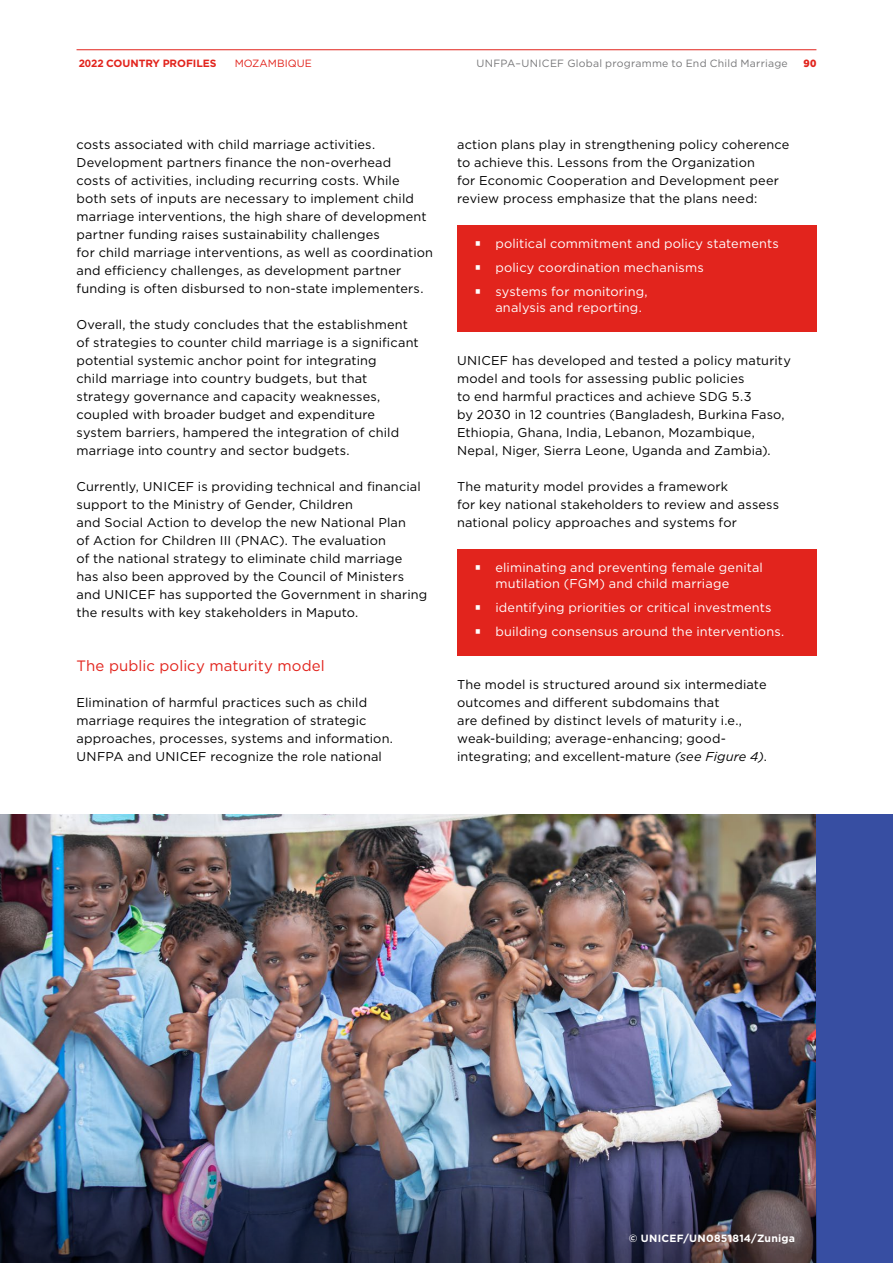
<style>
.page{position:relative;width:893px;height:1263px;background:#fff}
.page>*{position:absolute;margin:0;border:0;box-sizing:border-box;transform-origin:0 0}
.t1{font:15px "Gotham";letter-spacing:.005em;color:#e2241d}
.t2{font:12.75px/18px "Gotham";letter-spacing:.015em;color:#000}
.t3{font:12.75px/15.6px "Gotham";letter-spacing:.015em;color:#fff}
.t4{font:10.5px "Gotham";letter-spacing:.02em;color:#777779}
.t5{font:700 10.5px "Gotham";letter-spacing:.03em;color:#fff}
.t6{font:700 10.5px "Gotham";letter-spacing:-.005em;color:#e2241d}
.t7{font:10.5px "Gotham";color:#e2241d}
.t8{font:900 10.5px "Gotham";color:#e2241d}
.s1{font-family:"Lubalin Graph Std";font-weight:600}
.s2{font-style:italic}
</style>
<div class="page">
<hr style="left:77px;top:49px;width:739px;height:1px;background:#e2241d">
<div style="left:457px;top:225px;width:359px;height:42px;background:#e2241d"></div>
<div style="left:457px;top:249px;width:359px;height:43px;background:#e2241d"></div>
<div style="left:457px;top:273px;width:359px;height:58px;background:#e2241d"></div>
<div style="left:457px;top:549px;width:359px;height:58px;background:#e2241d"></div>
<div style="left:457px;top:589px;width:359px;height:42px;background:#e2241d"></div>
<div style="left:457px;top:613px;width:359px;height:42px;background:#e2241d"></div>
<img style="left:0;top:815px;width:816px;height:329px">
<div style="left:816px;top:815px;width:77px;height:448px;background:#374ea2"></div>
<img style="left:0;top:1144px;width:816px;height:119px">
<p class="t6" style="left:79px;top:56px;width:139px">2022 COUNTRY PROFILES</p>
<p class="t7" style="left:235px;top:56px;width:9px">mozambique</p>
<p class="t4" style="left:476px;top:56px;width:313px">UNFPA–UNICEF Global programme to End Child Marriage</p>
<p class="t8" style="left:803px;top:56px;width:14px">90</p>
<p class="t2" style="left:77px;top:135px;width:358px">costs associated with child marriage activities.<br>Development partners finance the non-overhead<br>costs of activities, including recurring costs. While<br>both sets of inputs are necessary to implement child marriage interventions, the high share of development partner funding raises sustainability challenges<br>for child marriage interventions, as well as coordination and efficiency challenges, as development partner funding is often disbursed to non-state implementers.</p>
<p class="t2" style="left:77px;top:315px;width:344px">Overall, the study concludes that the establishment of strategies to counter child marriage is a significant potential systemic anchor point for integrating<br>child marriage into country budgets, but that strategy governance and capacity weaknesses, coupled with broader budget and expenditure system barriers, hampered the integration of child marriage into country and sector budgets.</p>
<p class="t2" style="left:77px;top:477px;width:352px">Currently, UNICEF is providing technical and financial support to the Ministry of Gender, Children<br>and Social Action to develop the new National Plan<br>of Action for Children III (PNAC). The evaluation<br>of the national strategy to eliminate child marriage has also been approved by the Council of Ministers and UNICEF has supported the Government in sharing the results with key stakeholders in Maputo.</p>
<p class="t1" style="left:77px;top:656px;width:250px">The public policy maturity model</p>
<p class="t2" style="left:77px;top:693px;width:318px">Elimination of harmful practices such as child marriage requires the integration of strategic approaches, processes, systems and information.<br>UNFPA and UNICEF recognize the role national</p>
<p class="t2" style="left:457px;top:135px;width:334px">action plans play in strengthening policy coherence to achieve this. Lessons from the Organization<br>for Economic Cooperation and Development peer review process emphasize that the plans need:</p>
<p class="t3" style="left:474px;top:235px;width:306px"><span class="s1">•</span> political commitment and policy statements</p>
<p class="t3" style="left:474px;top:259px;width:231px"><span class="s1">•</span> policy coordination mechanisms</p>
<p class="t3" style="left:495px;top:284px;width:154px;text-indent:-21px"><span class="s1">•</span> systems for monitoring, analysis and reporting.</p>
<p class="t2" style="left:457px;top:351px;width:335px">UNICEF has developed and tested a policy maturity model and tools for assessing public policies<br>to end harmful practices and achieve SDG 5.3<br>by 2030 in 12 countries (Bangladesh, Burkina Faso, Ethiopia, Ghana, India, Lebanon, Mozambique, Nepal, Niger, Sierra Leone, Uganda and Zambia).</p>
<p class="t2" style="left:457px;top:477px;width:323px">The maturity model provides a framework<br>for key national stakeholders to review and assess national policy approaches and systems for</p>
<p class="t3" style="left:495px;top:559px;width:269px;text-indent:-21px"><span class="s1">•</span> eliminating and preventing female genital mutilation (FGM) and child marriage</p>
<p class="t3" style="left:474px;top:599px;width:299px"><span class="s1">•</span> identifying priorities or critical investments</p>
<p class="t3" style="left:474px;top:623px;width:312px"><span class="s1">•</span> building consensus around the interventions.</p>
<p class="t2" style="left:457px;top:675px;width:311px">The model is structured around six intermediate outcomes and different subdomains that<br>are defined by distinct levels of maturity i.e., weak-building; average-enhancing; good&shy;integrating; and excellent-mature <span class="s2">(see Figure 4)</span>.</p>
<p class="t5" style="left:629px;top:1231px;width:168px">© UNICEF/UN0851814/Zuniga</p>
</div>
